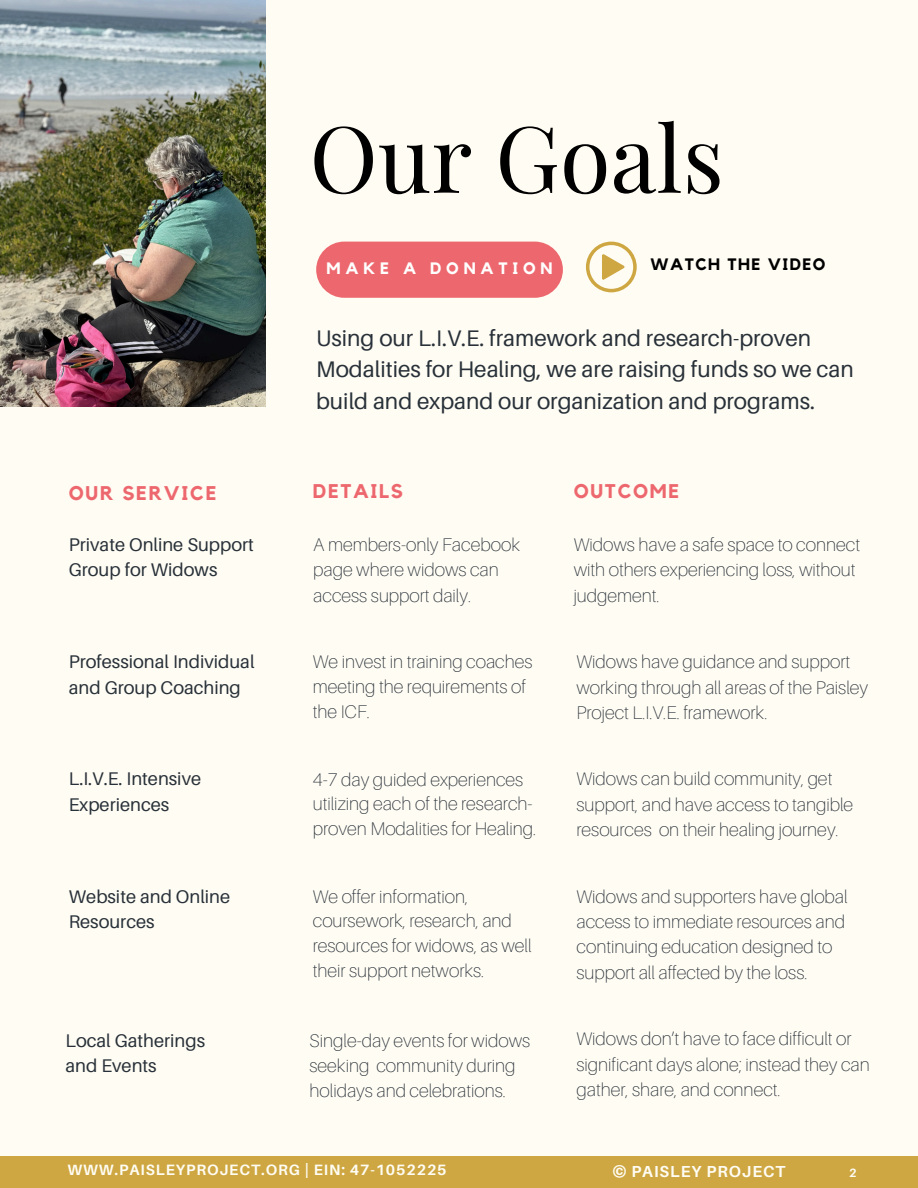
<style>
.page{position:relative;width:918px;height:1188px;background:#fffcf3}
.page>*{position:absolute;margin:0;border:0;box-sizing:border-box;transform-origin:0 0}
.t1{font:92.1px "Playfair Display";color:#000}
.t2{font:22.5px/31.5px "Aileron";color:#283139}
.t3{font:700 19.8px "Kollektif";letter-spacing:.085em;color:#ed686e}
.t4{font:100 18.3px/25.3px "Aileron";color:#283139}
.t5{font:18.3px/25.3px "Aileron";color:#283139}
.t6{font:700 16.5px "Kollektif";letter-spacing:.29em;color:#fff}
.t7{font:700 16.5px "Kollektif";letter-spacing:.085em;color:#000}
.t8{font:700 15.9px "Aileron";letter-spacing:.06em;color:#fffcf3}
.t9{font:700 15px "Aileron";letter-spacing:.06em;color:#fffcf3}
.t10{font:700 12px "Aileron";color:#fffcf3}
</style>
<div class="page">
<img style="left:0;top:0;width:266px;height:406px">
<div style="left:0;top:1156px;width:918px;height:32px;background:#cea742"></div>
<div style="left:316px;top:242px;width:247px;height:56px;background:#ed686e;border-radius:28px"></div>
<svg style="left:586px;top:242px;width:51px;height:50px"></svg>
<h2 class="t1" style="left:310px;top:93px;width:416px">Our Goals</h2>
<h1 class="t6" style="left:327px;top:261px;width:227px">MAKE A DONATION</h1>
<h4 class="t7" style="left:651px;top:256px;width:176px">WATCH THE VIDEO</h4>
<h4 class="t2" style="left:316px;top:321px;width:539px">Using our L.I.V.E. framework and research-proven<br>Modalities for Healing, we are raising funds so we can build and expand our organization and programs.</h4>
<p class="t3" style="left:69px;top:484px;width:149px">OUR SERVICE</p>
<p class="t3" style="left:313px;top:482px;width:92px">DETAILS</p>
<p class="t3" style="left:574px;top:482px;width:107px">OUTCOME</p>
<h3 class="t5" style="left:69px;top:532px;width:187px">Private Online Support<br>Group for Widows</h3>
<h3 class="t4" style="left:313px;top:532px;width:208px">A members-only Facebook page where widows can access support daily.</h3>
<h3 class="t4" style="left:574px;top:532px;width:288px">Widows have a safe space to connect with others experiencing loss, without judgement.</h3>
<h4 class="t5" style="left:69px;top:649px;width:187px">Professional Individual and Group Coaching</h4>
<h4 class="t4" style="left:313px;top:649px;width:221px;line-height:24.8px">We invest in training coaches meeting the requirements of the ICF.</h4>
<h4 class="t4" style="left:577px;top:649px;width:293px">Widows have guidance and support working through all areas of the Paisley<br>Project L.I.V.E. framework.</h4>
<h4 class="t5" style="left:69px;top:766px;width:134px">L.I.V.E. Intensive<br>Experiences</h4>
<h4 class="t4" style="left:313px;top:766px;width:225px;line-height:24.8px">4-7 day guided experiences utilizing each of the research&shy;proven Modalities for Healing.</h4>
<h4 class="t4" style="left:577px;top:766px;width:278px">Widows can build community, get support, and have access to tangible resources on their healing journey.</h4>
<h4 class="t5" style="left:69px;top:883px;width:163px">Website and Online<br>Resources</h4>
<h4 class="t4" style="left:313px;top:884px;width:220px;line-height:24.8px">We offer information, coursework, research, and resources for widows, as well their support networks.</h4>
<h4 class="t4" style="left:577px;top:883px;width:273px">Widows and supporters have global access to immediate resources and continuing education designed to support all affected by the loss.</h4>
<h4 class="t5" style="left:66px;top:1028px;width:141px">Local Gatherings and Events</h4>
<h4 class="t4" style="left:310px;top:1028px;width:222px;line-height:24.8px">Single-day events for widows seeking community during holidays and celebrations.</h4>
<h4 class="t4" style="left:577px;top:1026px;width:295px">Widows don’t have to face difficult or significant days alone; instead they can gather, share, and connect.</h4>
<p class="t9" style="left:67px;top:1161px;width:381px">WWW.PAISLEYPROJECT.ORG | EIN: 47-1052225</p>
<p class="t8" style="left:613px;top:1162px;width:174px">© PAISLEY PROJECT</p>
<h4 class="t10" style="left:849px;top:1166px;width:9px">2</h4>
</div>
